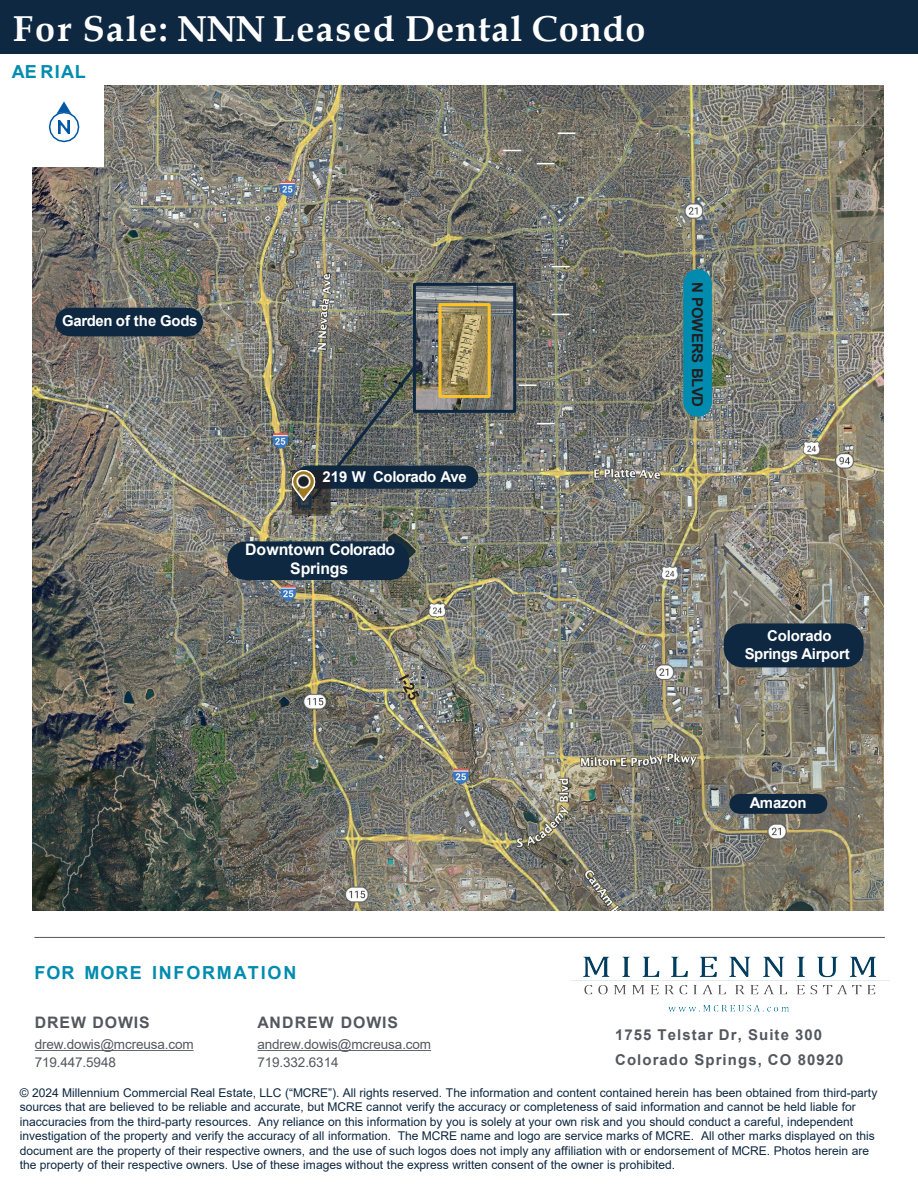
<style>
.page{position:relative;width:918px;height:1188px;background:#fff}
.page>*{position:absolute;margin:0;border:0;box-sizing:border-box;transform-origin:0 0}
.t1{font:700 36px "Book Antiqua";letter-spacing:.03em;color:#fff}
.t2{font:700 18px "Arial";letter-spacing:.1em;color:#018caf}
.t3{font:700 18px "Arial";letter-spacing:.07em;color:#018caf}
.t4{font:700 15.9px/18.9px "Arial";letter-spacing:-.01em;color:#fff;text-align:center}
.t5{font:700 15.9px "Arial";letter-spacing:.06em;color:#53585f}
.t6{font:700 15px/18px "Arial";letter-spacing:-.02em;color:#fff;text-align:center}
.t7{font:700 15px "Arial";letter-spacing:.07em;color:#53585f}
.t8{font:700 15px "Arial";letter-spacing:-.005em;color:#231f20}
.t9{font:13.5px/18.8px "Arial";letter-spacing:-.01em;color:#53585f}
.t10{font:12px/14.4px "Arial";letter-spacing:-.005em;color:#0e2841}
</style>
<div class="page">
<div style="left:0;top:0;width:918px;height:53px;background:#0e2841"></div>
<hr style="left:34px;top:937px;width:851px;height:1px;background:#53585f">
<img style="left:33px;top:86px;width:850px;height:825px">
<svg style="left:558px;top:132px;width:18px;height:2px"></svg>
<svg style="left:503px;top:150px;width:18px;height:1px"></svg>
<svg style="left:537px;top:163px;width:17px;height:1px"></svg>
<svg style="left:552px;top:266px;width:17px;height:1px"></svg>
<svg style="left:552px;top:314px;width:17px;height:1px"></svg>
<svg style="left:519px;top:384px;width:18px;height:2px"></svg>
<svg style="left:537px;top:423px;width:18px;height:1px"></svg>
<div style="left:292px;top:470px;width:38px;height:46px;background:#231f20;opacity:.45"></div>
<img style="left:291px;top:357px;width:187px;height:146px">
<img style="left:293px;top:471px;width:22px;height:29px">
<svg style="left:729px;top:794px;width:98px;height:20px"></svg>
<svg style="left:399px;top:674px;width:20px;height:26px"></svg>
<svg style="left:683px;top:269px;width:29px;height:148px"></svg>
<div style="left:227px;top:541px;width:182px;height:39px;background:#0e2841"></div>
<svg style="left:724px;top:623px;width:140px;height:44px"></svg>
<div style="left:55px;top:308px;width:148px;height:28px;background:#0e2841"></div>
<img style="left:417px;top:287px;width:95px;height:122px">
<div style="left:413px;top:283px;width:103px;height:130px;border:3px solid #0e2841"></div>
<div style="left:438px;top:303px;width:53px;height:95px;border:3px solid #ffc225"></div>
<div style="left:440px;top:306px;width:51px;height:88px;background:#ffc225;opacity:.3"></div>
<div style="left:25px;top:81px;width:78px;height:86px;background:#fff"></div>
<img style="left:58px;top:102px;width:12px;height:9px">
<svg style="left:48px;top:111px;width:32px;height:32px"></svg>
<svg style="left:35px;top:1050px;width:159px;height:1px"></svg>
<svg style="left:257px;top:1050px;width:174px;height:1px"></svg>
<img style="left:571px;top:956px;width:319px;height:56px">
<p class="t1" style="left:13px;top:4px;width:634px">For Sale: NNN Leased Dental Condo</p>
<p class="t3" style="left:12px;top:59px;width:75px">AE RIAL</p>
<p class="t6" style="left:62px;top:312px;width:137px">Garden of the Gods</p>
<p class="t6" style="left:323px;top:468px;width:146px">219 W Colorado Ave</p>
<p class="t4" style="left:245px;top:541px;width:152px">Downtown Colorado<br>Springs</p>
<p class="t2" style="left:35px;top:960px;width:263px">FOR MORE INFORMATION</p>
<p class="t5" style="left:35px;top:1011px;width:116px">DREW DOWIS</p>
<p class="t9" style="left:35px;top:1034px;width:161px">drew.dowis@mcreusa.com<br>719.447.5948</p>
<p class="t5" style="left:257px;top:1011px;width:142px">ANDREW DOWIS</p>
<p class="t9" style="left:257px;top:1034px;width:175px">andrew.dowis@mcreusa.com<br>719.332.6314</p>
<p class="t8" style="left:708px;top:282px;width:127px;rotate:90deg">N POWERS BLVD</p>
<p class="t6" style="left:745px;top:627px;width:107px">Colorado<br>Springs Airport</p>
<p class="t6" style="left:750px;top:794px;width:58px">Amazon</p>
<p class="t7" style="left:615px;top:1024px;width:208px">1755 Telstar Dr, Suite 300</p>
<p class="t7" style="left:615px;top:1049px;width:230px">Colorado Springs, CO 80920</p>
<p class="t10" style="left:20px;top:1086px;width:859px">© 2024 Millennium Commercial Real Estate, LLC (“MCRE”). All rights reserved. The information and content contained herein has been obtained from third-party sources that are believed to be reliable and accurate, but MCRE cannot verify the accuracy or completeness of said information and cannot be held liable for inaccuracies from the third-party resources. Any reliance on this information by you is solely at your own risk and you should conduct a careful, independent investigation of the property and verify the accuracy of all information. The MCRE name and logo are service marks of MCRE. All other marks displayed on this document are the property of their respective owners, and the use of such logos does not imply any affiliation with or endorsement of MCRE. Photos herein are the property of their respective owners. Use of these images without the express written consent of the owner is prohibited.</p>
</div>
